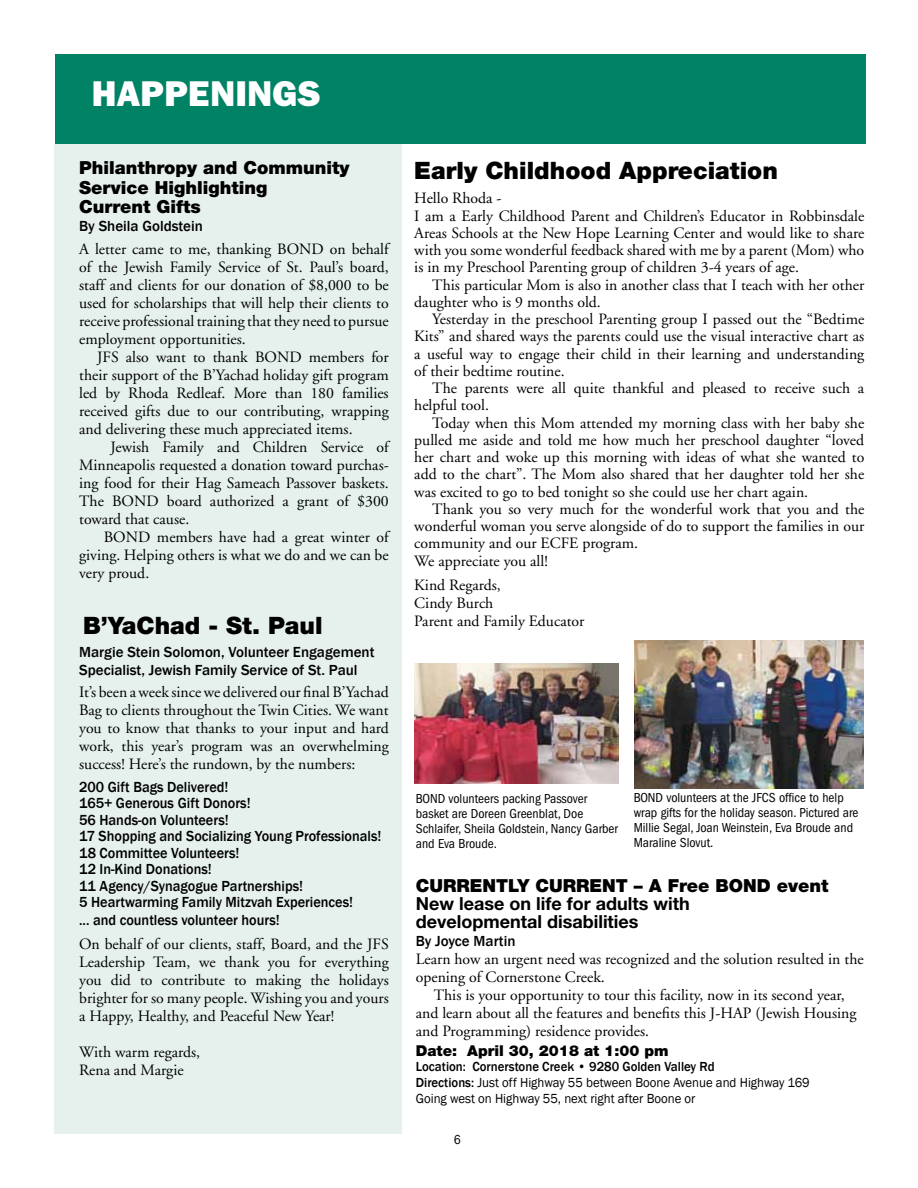
<style>
.page{position:relative;width:918px;height:1188px;background:#fff}
.page>*{position:absolute;margin:0;border:0;box-sizing:border-box;transform-origin:0 0}
.t1{font:800 36px "Franklin Gothic";letter-spacing:.005em;color:#fff}
.t2{font:900 24px "Helvetica Neue";color:#000}
.t3{font:900 18px/19.5px "Helvetica Neue";color:#000}
.t4{font:700 18px/18px "Helvetica Neue";color:#000}
.t5{font:15.75px/18px "Adobe Garamond";color:#000;text-align:justify}
.t6{font:500 15px/16.5px "Franklin Gothic";color:#000;scale:.95 1}
.t7{font:500 15px/18px "Franklin Gothic";color:#000}
.t8{font:900 15px "Helvetica Neue";color:#000}
.t9{font:condensed 13.5px/15px "Franklin Gothic";color:#000}
.t10{font:13.5px/15.8px "Franklin Gothic";color:#000;scale:.95 1}
.s1{font-weight:500}
</style>
<div class="page">
<div style="left:54px;top:144px;width:347px;height:990px;background:#e6f1ee"></div>
<div style="left:56px;top:54px;width:810px;height:90px;background:#008265"></div>
<img style="left:414px;top:663px;width:205px;height:120px">
<img style="left:635px;top:640px;width:229px;height:149px">
<h1 class="t1" style="left:92px;top:72px;width:231px">HAPPENINGS</h1>
<p class="t3" style="left:79px;top:158px;width:272px">Philanthropy and Community<br>Service Highlighting<br>Current Gifts</p>
<p class="t7" style="left:79px;top:217px;width:125px">By Sheila Goldstein</p>
<p class="t5" style="left:79px;top:240px;width:311px">A letter came to me, thanking BOND on behalf of the Jewish Family Service of St. Paul’s board, staff and clients for our donation of $8,000 to be used for scholarships that will help their clients to receive professional training that they need to pursue employment opportunities.</p>
<p class="t5" style="left:79px;top:348px;width:311px;text-indent:18px">JFS also want to thank BOND members for their support of the B’Yachad holiday gift program led by Rhoda Redleaf. More than 180 families received gifts due to our contributing, wrapping and delivering these much appreciated items.</p>
<p class="t5" style="left:79px;top:438px;width:311px;text-indent:31px">Jewish Family and Children Service of Minneapolis requested a donation toward purchas&shy;ing food for their Hag Sameach Passover baskets.<br>The BOND board authorized a grant of $300 toward that cause.</p>
<p class="t5" style="left:79px;top:528px;width:311px;text-indent:25px">BOND members have had a great winter of giving. Helping others is what we do and we can be very proud.</p>
<h2 class="t2" style="left:83px;top:611px;width:241px">B’YaChad - St. Paul</h2>
<p class="t7" style="left:79px;top:643px;width:297px">Margie Stein Solomon, Volunteer Engagement<br>Specialist, Jewish Family Service of St. Paul</p>
<p class="t5" style="left:79px;top:683px;width:311px">It’s been a week since we delivered our final B’Yachad Bag to clients throughout the Twin Cities. We want you to know that thanks to your input and hard work, this year’s program was an overwhelming success! Here’s the rundown, by the numbers:</p>
<p class="t6" style="left:79px;top:778px;width:320px">200 Gift Bags Delivered!<br>165+ Generous Gift Donors!<br>56 Hands-on Volunteers!<br>17 Shopping and Socializing Young Professionals!<br>18 Committee Volunteers!<br>12 In-Kind Donations!<br>11 Agency/Synagogue Partnerships!<br>5 Heartwarming Family Mitzvah Experiences!</p>
<p class="t6" style="left:79px;top:912px;width:213px">... and countless volunteer hours!</p>
<p class="t5" style="left:79px;top:935px;width:311px">On behalf of our clients, staff, Board, and the JFS Leadership Team, we thank you for everything you did to contribute to making the holidays brighter for so many people. Wishing you and yours a Happy, Healthy, and Peaceful New Year!</p>
<p class="t5" style="left:79px;top:1043px;width:122px">With warm regards,<br>Rena and Margie</p>
<h2 class="t2" style="left:414px;top:156px;width:365px">Early Childhood Appreciation</h2>
<p class="t5" style="left:414px;top:190px;width:452px;line-height:17.2px;text-align:left">Hello Rhoda -<br>I am a Early Childhood Parent and Children’s Educator in Robbinsdale Areas Schools at the New Hope Learning Center and would like to share with you some wonderful feedback shared with me by a parent (Mom) who is in my Preschool Parenting group of children 3-4 years of age.</p>
<p class="t5" style="left:414px;top:276px;width:451px;line-height:17.2px;text-indent:18px">This particular Mom is also in another class that I teach with her other daughter who is 9 months old.</p>
<p class="t5" style="left:414px;top:311px;width:452px;line-height:17.2px;text-indent:18px">Yesterday in the preschool Parenting group I passed out the “Bedtime Kits” and shared ways the parents could use the visual interactive chart as a useful way to engage their child in their learning and understanding of their bedtime routine.</p>
<p class="t5" style="left:414px;top:380px;width:451px;line-height:17.2px;text-indent:18px">The parents were all quite thankful and pleased to receive such a helpful tool.</p>
<p class="t5" style="left:414px;top:414px;width:452px;line-height:17.2px;text-indent:18px">Today when this Mom attended my morning class with her baby she pulled me aside and told me how much her preschool daughter “loved her chart and woke up this morning with ideas of what she wanted to add to the chart”. The Mom also shared that her daughter told her she was excited to go to bed tonight so she could use her chart again.</p>
<p class="t5" style="left:414px;top:501px;width:452px;line-height:17.2px;text-align:left;text-indent:18px">Thank you so very much for the wonderful work that you and the wonderful woman you serve alongside of do to support the families in our community and our ECFE program.<br>We appreciate you all!</p>
<p class="t5" style="left:414px;top:576px;width:172px;text-align:left">Kind Regards,<br>Cindy Burch<br>Parent and Family Educator</p>
<p class="t9" style="left:416px;top:791px;width:204px">BOND volunteers packing Passover basket are Doreen Greenblat, Doe<br>Schlaifer, Sheila Goldstein, Nancy Garber and Eva Broude.</p>
<p class="t9" style="left:634px;top:790px;width:226px">BOND volunteers at the JFCS office to help wrap gifts for the holiday season. Pictured are Millie Segal, Joan Weinstein, Eva Broude and Maraline Slovut.</p>
<p class="t3" style="left:416px;top:876px;width:414px">CURRENTLY CURRENT – A Free BOND event</p>
<p class="t4" style="left:416px;top:894px;width:275px">New lease on life for adults with developmental disabilities</p>
<p class="t7" style="left:416px;top:932px;width:101px">By Joyce Martin</p>
<p class="t5" style="left:416px;top:951px;width:449px">Learn how an urgent need was recognized and the solution resulted in the opening of Cornerstone Creek.</p>
<p class="t5" style="left:416px;top:987px;width:442px;text-align:left;text-indent:18px">This is your opportunity to tour this facility, now in its second year, and learn about all the features and benefits this J-HAP (Jewish Housing and Programming) residence provides.</p>
<p class="t8" style="left:416px;top:1041px;width:254px">Date: April 30, 2018 at 1:00 pm</p>
<p class="t10" style="left:416px;top:1059px;width:416px"><span class="s1">Location: Cornerstone Creek • 9280 Golden Valley Rd<br>Directions:</span> Just off Highway 55 between Boone Avenue and Highway 169<br>Going west on Highway 55, next right after Boone or</p>
<p class="t9" style="left:454px;top:1132px;width:8px">6</p>
</div>
